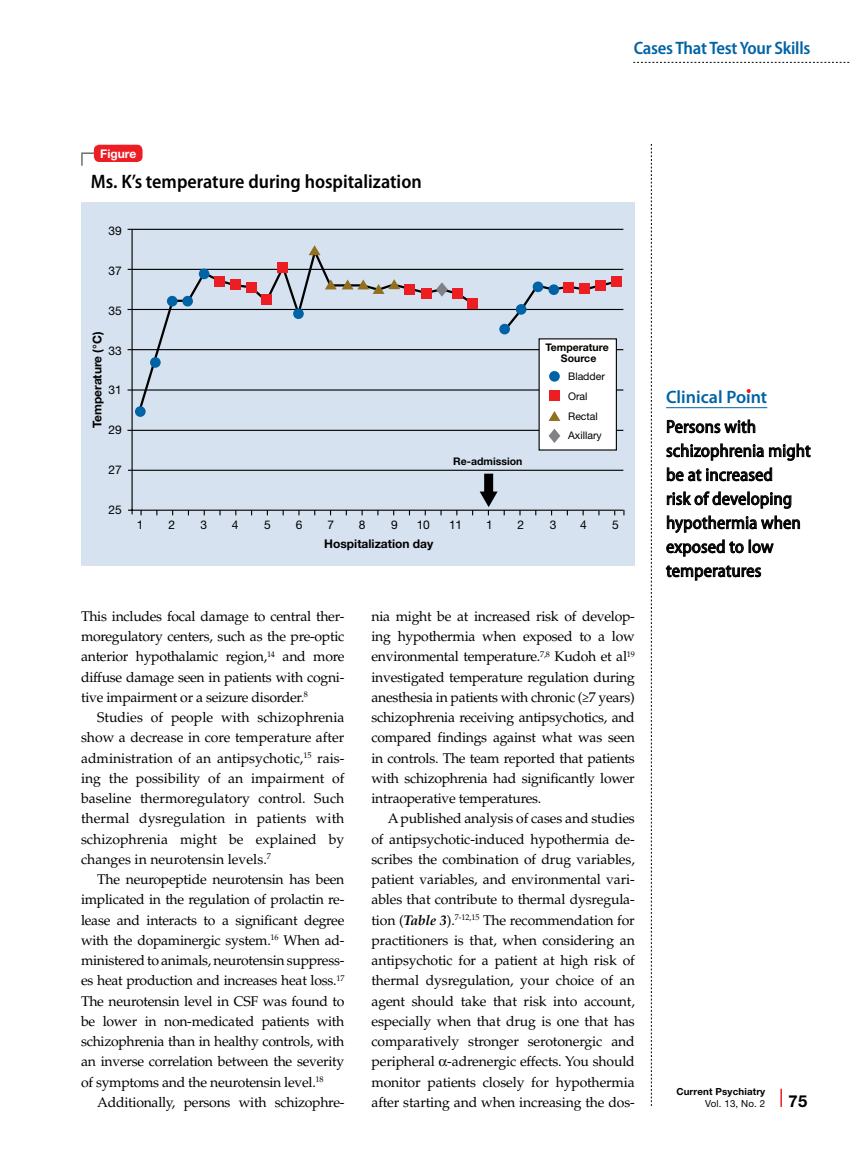
<style>
.page{position:relative;width:851px;height:1161px;background:#fff}
.page>*{position:absolute;margin:0;border:0;box-sizing:border-box;transform-origin:0 0}
.Table_Title{font:600 semi-condensed 19.5px "Myriad Pro";color:#000}
.Clinical_Point{font:semi-condensed 18px/24px "Myriad Pro";letter-spacing:.01em;color:#000}
.t1{font:600 semi-condensed 18px "Myriad Pro";letter-spacing:-.015em;color:#0063a5}
.t2{font:600 18px "Myriad Pro";color:#0063a5}
.t3{font:700 16.5px "Helvetica Neue LT Std";color:#000}
.Body_2{font:14.1px/20.2px "Palatino LT Std";letter-spacing:-.02em;color:#000;text-align:justify}
.t4{font:12px "Helvetica Neue LT Std";letter-spacing:-.02em;color:#000}
.t5{font:700 12px "Helvetica Neue LT Std";color:#000}
.t6{font:700 12px "Helvetica Neue LT Std";color:#fff}
.t7{font:700 10.5px/11.2px "Helvetica Neue LT Std";color:#000;text-align:center}
.t8{font:10.5px/20.2px "Helvetica Neue LT Std";color:#000}
.t9{font:700 9.75px "Helvetica Neue LT Std";letter-spacing:.015em;color:#000}
.t10{font:9.75px "Helvetica Neue LT Std";letter-spacing:.015em;color:#000}
.s1{font-weight:700;font-style:italic}
</style>
<div class="page">
<svg style="left:651px;top:144px;width:1px;height:962px"></svg>
<svg style="left:780px;top:1089px;width:1px;height:18px"></svg>
<svg style="left:633px;top:62px;width:217px;height:1px"></svg>
<hr style="left:666px;top:407px;width:101px;height:1px;background:#0063a5">
<svg style="left:667px;top:420px;width:88px;height:14px"></svg>
<svg style="left:666px;top:444px;width:97px;height:17px"></svg>
<svg style="left:769px;top:444px;width:41px;height:17px"></svg>
<svg style="left:667px;top:467px;width:105px;height:15px"></svg>
<svg style="left:667px;top:491px;width:124px;height:18px"></svg>
<svg style="left:667px;top:516px;width:132px;height:17px"></svg>
<svg style="left:666px;top:539px;width:107px;height:18px"></svg>
<svg style="left:666px;top:565px;width:95px;height:16px"></svg>
<svg style="left:746px;top:389px;width:4px;height:4px"></svg>
<div style="left:81px;top:202px;width:553px;height:363px;background:#d6e2f0"></div>
<hr style="left:128px;top:510px;width:495px;height:1px;background:#000">
<hr style="left:131px;top:229px;width:2px;height:285px;background:#000">
<hr style="left:128px;top:470px;width:495px;height:1px;background:#000">
<hr style="left:127px;top:430px;width:496px;height:1px;background:#000">
<hr style="left:127px;top:389px;width:496px;height:2px;background:#000">
<hr style="left:127px;top:349px;width:496px;height:1px;background:#000">
<hr style="left:127px;top:309px;width:496px;height:1px;background:#000">
<hr style="left:128px;top:269px;width:495px;height:1px;background:#000">
<hr style="left:128px;top:229px;width:495px;height:1px;background:#000">
<svg style="left:136px;top:254px;width:482px;height:154px"></svg>
<div style="left:135px;top:406px;width:11px;height:11px;background:#0063a5;border-radius:50%"></div>
<div style="left:150px;top:357px;width:11px;height:11px;background:#0063a5;border-radius:50%"></div>
<div style="left:167px;top:296px;width:10px;height:10px;background:#0063a5;border-radius:50%"></div>
<div style="left:182px;top:296px;width:11px;height:10px;background:#0063a5;border-radius:50%"></div>
<div style="left:199px;top:269px;width:10px;height:10px;background:#0063a5;border-radius:50%"></div>
<div style="left:293px;top:308px;width:11px;height:11px;background:#0063a5;border-radius:50%"></div>
<div style="left:499px;top:324px;width:11px;height:10px;background:#0063a5;border-radius:50%"></div>
<div style="left:516px;top:304px;width:10px;height:11px;background:#0063a5;border-radius:50%"></div>
<div style="left:532px;top:282px;width:11px;height:10px;background:#0063a5;border-radius:50%"></div>
<div style="left:548px;top:284px;width:11px;height:11px;background:#0063a5;border-radius:50%"></div>
<svg style="left:436px;top:282px;width:12px;height:15px"></svg>
<div style="left:611px;top:276px;width:10px;height:10px;background:#ed1d24"></div>
<div style="left:595px;top:280px;width:10px;height:10px;background:#ed1d24"></div>
<div style="left:579px;top:284px;width:10px;height:10px;background:#ed1d24"></div>
<div style="left:563px;top:282px;width:10px;height:10px;background:#ed1d24"></div>
<div style="left:467px;top:298px;width:11px;height:10px;background:#ed1d24"></div>
<div style="left:452px;top:288px;width:10px;height:10px;background:#ed1d24"></div>
<div style="left:421px;top:288px;width:10px;height:10px;background:#ed1d24"></div>
<div style="left:404px;top:284px;width:11px;height:11px;background:#ed1d24"></div>
<div style="left:277px;top:262px;width:11px;height:11px;background:#ed1d24"></div>
<div style="left:261px;top:294px;width:10px;height:11px;background:#ed1d24"></div>
<div style="left:246px;top:282px;width:10px;height:11px;background:#ed1d24"></div>
<div style="left:230px;top:280px;width:10px;height:10px;background:#ed1d24"></div>
<div style="left:214px;top:276px;width:11px;height:10px;background:#ed1d24"></div>
<svg style="left:308px;top:245px;width:12px;height:10px"></svg>
<svg style="left:325px;top:279px;width:75px;height:15px"></svg>
<div style="left:538px;top:338px;width:79px;height:113px;background:#fff;border:1px solid #000"></div>
<div style="left:549px;top:371px;width:10px;height:11px;background:#0063a5;border-radius:50%"></div>
<svg style="left:548px;top:429px;width:12px;height:14px"></svg>
<div style="left:549px;top:391px;width:10px;height:10px;background:#ed1d24"></div>
<svg style="left:548px;top:411px;width:12px;height:10px"></svg>
<div style="left:484px;top:474px;width:9px;height:20px;background:#000"></div>
<svg style="left:479px;top:492px;width:18px;height:23px"></svg>
<svg style="left:81px;top:152px;width:16px;height:14px"></svg>
<div style="left:94px;top:145px;width:48px;height:17px;background:#ed1d24;border-radius:5px"></div>
<p class="t1" style="left:633px;top:37px;width:178px">Cases That Test Your Skills</p>
<p class="t6" style="left:100px;top:146px;width:37px">Figure</p>
<p class="Table_Title" style="left:91px;top:169px;width:332px">Ms. K’s temperature during hospitalization</p>
<p class="t4" style="left:109px;top:224px;width:15px">39</p>
<p class="t4" style="left:109px;top:264px;width:15px">37</p>
<p class="t4" style="left:109px;top:303px;width:15px">35</p>
<p class="t4" style="left:109px;top:343px;width:15px">33</p>
<p class="t4" style="left:109px;top:383px;width:15px">31</p>
<p class="t4" style="left:109px;top:423px;width:15px">29</p>
<p class="t4" style="left:109px;top:462px;width:15px">27</p>
<p class="t4" style="left:109px;top:502px;width:15px">25</p>
<p class="t5" style="left:90px;top:428px;width:98px;rotate:-90deg">Temperature (°C)</p>
<p class="t7" style="left:453px;top:456px;width:71px">Re-admission</p>
<p class="t7" style="left:545px;top:342px;width:65px">Temperature<br>Source</p>
<p class="t8" style="left:568px;top:366px;width:38px">Bladder<br>Oral<br>Rectal</p>
<p class="t8" style="left:568px;top:425px;width:35px">Axillary</p>
<p class="t4" style="left:137px;top:517px;width:8px">1</p>
<p class="t4" style="left:168px;top:517px;width:8px">2</p>
<p class="t4" style="left:200px;top:517px;width:8px">3</p>
<p class="t4" style="left:232px;top:517px;width:8px">4</p>
<p class="t4" style="left:264px;top:517px;width:8px">5</p>
<p class="t4" style="left:296px;top:517px;width:8px">6</p>
<p class="t4" style="left:327px;top:517px;width:8px">7</p>
<p class="t4" style="left:359px;top:517px;width:8px">8</p>
<p class="t4" style="left:391px;top:517px;width:8px">9</p>
<p class="t4" style="left:416px;top:517px;width:15px">10</p>
<p class="t4" style="left:449px;top:517px;width:15px">11</p>
<p class="t4" style="left:486px;top:517px;width:8px">1</p>
<p class="t4" style="left:517px;top:517px;width:8px">2</p>
<p class="t4" style="left:549px;top:517px;width:8px">3</p>
<p class="t4" style="left:580px;top:517px;width:8px">4</p>
<p class="t4" style="left:612px;top:517px;width:8px">5</p>
<p class="t5" style="left:324px;top:537px;width:111px">Hospitalization day</p>
<p class="t2" style="left:666px;top:386px;width:103px">Clinical Point</p>
<p class="Clinical_Point" style="left:666px;top:414px;width:146px">Persons with schizophrenia might be at increased<br>risk of developing hypothermia when exposed to low temperatures</p>
<p class="Body_2" style="left:81px;top:606px;width:265px">This includes focal damage to central ther&shy;moregulatory centers, such as the pre-optic anterior hypothalamic region,<sup>14</sup> and more diffuse damage seen in patients with cogni&shy;tive impairment or a seizure disorder.<sup>8</sup></p>
<p class="Body_2" style="left:81px;top:708px;width:265px;text-indent:16px">Studies of people with schizophrenia show a decrease in core temperature after administration of an antipsychotic,<sup>15</sup> rais&shy;ing the possibility of an impairment of baseline thermoregulatory control. Such thermal dysregulation in patients with schizophrenia might be explained by changes in neurotensin levels.<sup>7</sup></p>
<p class="Body_2" style="left:81px;top:870px;width:265px;text-indent:16px">The neuropeptide neurotensin has been implicated in the regulation of prolactin re&shy;lease and interacts to a significant degree with the dopaminergic system.<sup>16</sup> When ad&shy;ministered to animals, neurotensin suppress&shy;es heat production and increases heat loss.<sup>17<br></sup>The neurotensin level in CSF was found to be lower in non-medicated patients with schizophrenia than in healthy controls, with an inverse correlation between the severity of symptoms and the neurotensin level.<sup>18</sup></p>
<p class="Body_2" style="left:97px;top:1092px;width:249px">Additionally, persons with schizophre-</p>
<p class="Body_2" style="left:371px;top:606px;width:265px">nia might be at increased risk of develop&shy;ing hypothermia when exposed to a low environmental temperature.<sup>7,8</sup> Kudoh et al<sup>19 </sup>investigated temperature regulation during anesthesia in patients with chronic (≥7 years) schizophrenia receiving antipsychotics, and compared findings against what was seen in controls. The team reported that patients with schizophrenia had significantly lower intraoperative temperatures.</p>
<p class="Body_2" style="left:371px;top:809px;width:265px;text-indent:16px">A published analysis of cases and studies of antipsychotic-induced hypothermia de&shy;scribes the combination of drug variables, patient variables, and environmental vari&shy;ables that contribute to thermal dysregula&shy;tion (<span class="s1">Table 3</span>).<sup>7-12,15</sup> The recommendation for practitioners is that, when considering an antipsychotic for a patient at high risk of thermal dysregulation, your choice of an agent should take that risk into account, especially when that drug is one that has comparatively stronger serotonergic and peripheral -adrenergic effects. You should monitor patients closely for hypothermia after starting and when increasing the dos-</p>
<p class="t9" style="left:676px;top:1085px;width:90px">Current Psychiatry</p>
<p class="t10" style="left:705px;top:1098px;width:62px">Vol. 13, No. 2</p>
<p class="t3" style="left:788px;top:1091px;width:20px">75</p>
</div>
